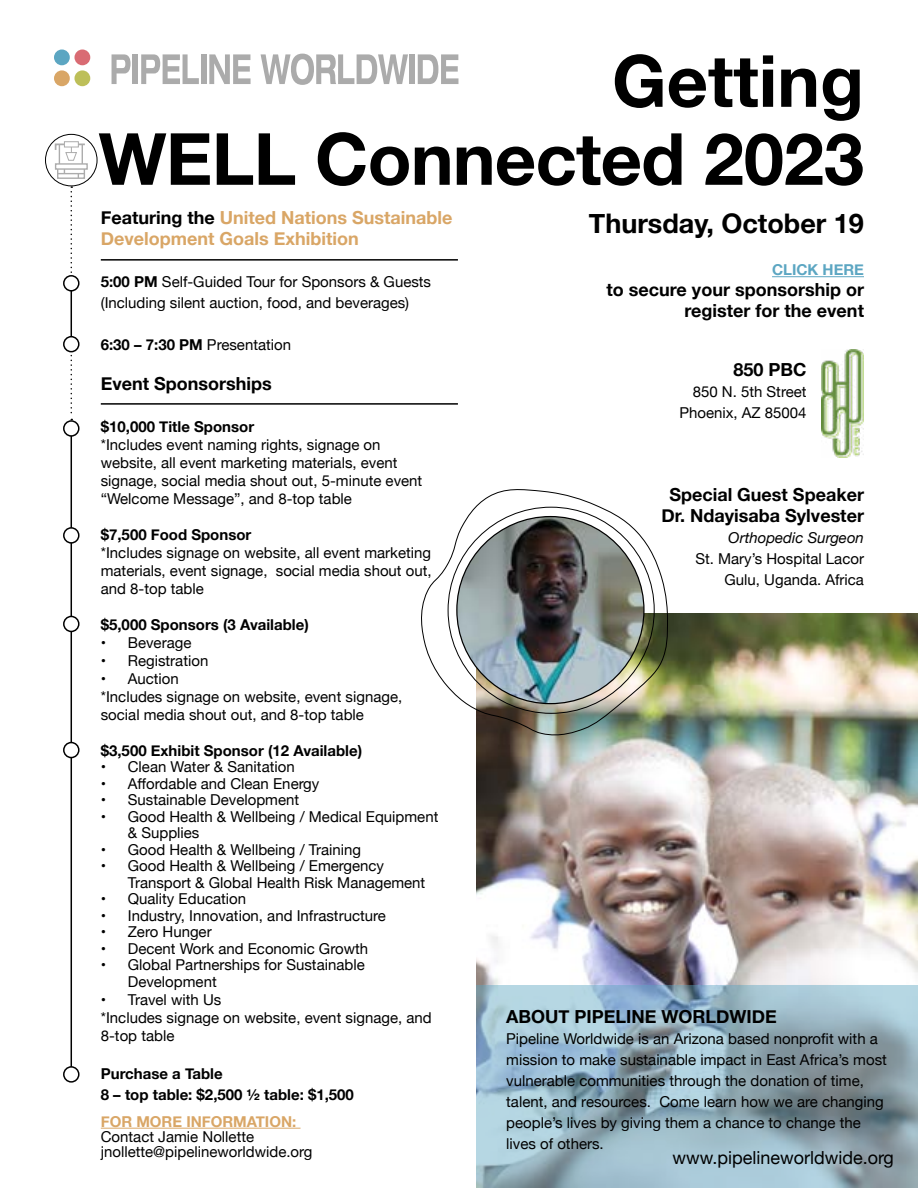
<style>
.page{position:relative;width:918px;height:1188px;background:#fff}
.page>*{position:absolute;margin:0;border:0;box-sizing:border-box;transform-origin:0 0}
.t1{font:700 72px/78px "Helvetica Neue";letter-spacing:-.01em;color:#000;text-align:right}
.t2{font:700 27px "Helvetica Neue";color:#000}
.t3{font:700 18px/21px "Helvetica Neue";color:#000;text-align:center}
.t4{font:700 18px/21px "Helvetica Neue";color:#d9a666}
.t5{font:18px "Helvetica Neue";color:#000}
.t6{font:15px/18px "Helvetica Neue";color:#000}
.t7{font:700 15px/21px "Helvetica Neue";color:#000}
.t8{font:700 15px "Helvetica Neue";color:#d9a666}
.t9{font:italic 15px "Helvetica Neue";color:#000}
.t10{font:700 15px "Helvetica Neue";color:#5ca6c2}
.s1{color:#000}
.s2{font-weight:700}
</style>
<div class="page">
<img style="left:476px;top:613px;width:442px;height:372px">
<div style="left:54px;top:49px;width:16px;height:16px;background:#5ca6c2;border-radius:50%"></div>
<div style="left:74px;top:49px;width:16px;height:16px;background:#d96b73;border-radius:50%"></div>
<div style="left:54px;top:70px;width:16px;height:16px;background:#d9a666;border-radius:50%"></div>
<div style="left:74px;top:70px;width:16px;height:16px;background:#bdbf59;border-radius:50%"></div>
<svg style="left:112px;top:54px;width:19px;height:30px"></svg>
<div style="left:133px;top:54px;width:5px;height:30px;background:#ababab"></div>
<svg style="left:141px;top:54px;width:58px;height:30px"></svg>
<div style="left:201px;top:54px;width:5px;height:30px;background:#ababab"></div>
<svg style="left:209px;top:54px;width:42px;height:30px"></svg>
<svg style="left:261px;top:54px;width:147px;height:31px"></svg>
<div style="left:409px;top:54px;width:5px;height:30px;background:#ababab"></div>
<svg style="left:418px;top:54px;width:40px;height:30px"></svg>
<svg style="left:54px;top:143px;width:35px;height:37px"></svg>
<div style="left:64px;top:142px;width:14px;height:5px;background:#fff"></div>
<div style="left:64px;top:141px;width:15px;height:6px;border:1px solid #acacac"></div>
<div style="left:45px;top:134px;width:53px;height:52px;border:1px solid #000;border-radius:50%"></div>
<hr style="left:71px;top:283px;width:1px;height:61px;background:#000">
<hr style="left:71px;top:423px;width:1px;height:647px;background:#000">
<svg style="left:71px;top:186px;width:1px;height:87px"></svg>
<svg style="left:71px;top:352px;width:1px;height:68px"></svg>
<div style="left:64px;top:276px;width:15px;height:15px;background:#fff;border-radius:50%"></div>
<div style="left:63px;top:275px;width:17px;height:17px;border:2px solid #000;border-radius:50%"></div>
<div style="left:64px;top:337px;width:15px;height:15px;background:#fff;border-radius:50%"></div>
<div style="left:63px;top:336px;width:17px;height:16px;border:2px solid #000;border-radius:50%"></div>
<div style="left:64px;top:421px;width:15px;height:15px;background:#fff;border-radius:50%"></div>
<div style="left:63px;top:420px;width:17px;height:17px;border:2px solid #000;border-radius:50%"></div>
<div style="left:64px;top:528px;width:15px;height:15px;background:#fff;border-radius:50%"></div>
<div style="left:63px;top:527px;width:17px;height:17px;border:2px solid #000;border-radius:50%"></div>
<div style="left:64px;top:616px;width:15px;height:15px;background:#fff;border-radius:50%"></div>
<div style="left:63px;top:616px;width:17px;height:16px;border:2px solid #000;border-radius:50%"></div>
<div style="left:64px;top:743px;width:15px;height:15px;background:#fff;border-radius:50%"></div>
<div style="left:63px;top:742px;width:17px;height:16px;border:2px solid #000;border-radius:50%"></div>
<div style="left:64px;top:1067px;width:15px;height:15px;background:#fff;border-radius:50%"></div>
<div style="left:63px;top:1066px;width:17px;height:17px;border:2px solid #000;border-radius:50%"></div>
<hr style="left:101px;top:259px;width:357px;height:2px;background:#000">
<hr style="left:101px;top:403px;width:357px;height:2px;background:#000">
<img style="left:421px;top:489px;width:247px;height:249px">
<img style="left:457px;top:517px;width:187px;height:187px;border-radius:94px">
<svg style="left:476px;top:985px;width:442px;height:203px;background:#96b2bf"></svg>
<hr style="left:101px;top:1128px;width:200px;height:1px;background:#d9a666">
<hr style="left:772px;top:276px;width:92px;height:1px;background:#5ca6c2">
<img style="left:822px;top:349px;width:42px;height:108px">
<h1 class="t1" style="left:99px;top:44px;width:767px">Getting<br>WELL Connected 2023</h1>
<p class="t4" style="left:101px;top:208px;width:353px"><span class="s1">Featuring the</span> United Nations Sustainable<br>Development Goals Exhibition</p>
<p class="t6" style="left:101px;top:272px;width:332px;line-height:21px"><span class="s2">5:00 PM</span> Self-Guided Tour for Sponsors &amp; Guests (Including silent auction, food, and beverages)</p>
<p class="t6" style="left:101px;top:337px;width:192px"><span class="s2">6:30 – 7:30 PM</span> Presentation</p>
<p class="t3" style="left:101px;top:373px;width:173px">Event Sponsorships</p>
<p class="t7" style="left:101px;top:416px;width:155px">$10,000 Title Sponsor</p>
<p class="t6" style="left:101px;top:436px;width:323px">*Includes event naming rights, signage on website, all event marketing materials, event signage, social media shout out, 5-minute event “Welcome Message”, and 8-top table</p>
<p class="t7" style="left:101px;top:524px;width:152px">$7,500 Food Sponsor</p>
<p class="t6" style="left:101px;top:544px;width:332px;text-align:justify">*Includes signage on website, all event marketing materials, event signage, social media shout out, and 8-top table</p>
<p class="t7" style="left:101px;top:614px;width:210px">$5,000 Sponsors (3 Available)</p>
<p class="t6" style="left:101px;top:634px;width:92px">• Beverage</p>
<p class="t6" style="left:101px;top:652px;width:109px">• Registration</p>
<p class="t6" style="left:101px;top:670px;width:303px">• Auction<br>*Includes signage on website, event signage, social media shout out, and 8-top table</p>
<p class="t7" style="left:101px;top:740px;width:263px">$3,500 Exhibit Sponsor (12 Available)</p>
<p class="t6" style="left:101px;top:759px;width:195px">• Clean Water &amp; Sanitation</p>
<p class="t6" style="left:101px;top:775px;width:220px">• Affordable and Clean Energy</p>
<p class="t6" style="left:101px;top:792px;width:200px">• Sustainable Development</p>
<p class="t6" style="left:128px;top:809px;width:312px;line-height:16.5px;text-indent:-27px">• Good Health &amp; Wellbeing / Medical Equipment &amp; Supplies</p>
<p class="t6" style="left:101px;top:841px;width:262px">• Good Health &amp; Wellbeing / Training</p>
<p class="t6" style="left:128px;top:859px;width:299px;line-height:16.5px;text-indent:-27px">• Good Health &amp; Wellbeing / Emergency<br>Transport &amp; Global Health Risk Management</p>
<p class="t6" style="left:101px;top:891px;width:147px">• Quality Education</p>
<p class="t6" style="left:101px;top:907px;width:287px">• Industry, Innovation, and Infrastructure</p>
<p class="t6" style="left:101px;top:924px;width:112px">• Zero Hunger</p>
<p class="t6" style="left:101px;top:940px;width:269px">• Decent Work and Economic Growth</p>
<p class="t6" style="left:128px;top:958px;width:238px;line-height:16.5px;text-indent:-27px">• Global Partnerships for Sustainable<br>Development</p>
<p class="t6" style="left:101px;top:991px;width:332px">• Travel with Us<br>*Includes signage on website, event signage, and<br>8-top table</p>
<p class="t7" style="left:101px;top:1063px;width:255px">Purchase a Table<br>8 – top table: $2,500 ½ table: $1,500</p>
<p class="t8" style="left:101px;top:1110px;width:197px">FOR MORE INFORMATION:</p>
<p class="t6" style="left:101px;top:1130px;width:213px;line-height:15px">Contact Jamie Nollette jnollette@pipelineworldwide.org</p>
<h2 class="t2" style="left:589px;top:202px;width:277px">Thursday, October 19</h2>
<p class="t10" style="left:772px;top:258px;width:93px">CLICK HERE</p>
<p class="t3" style="left:607px;top:280px;width:259px;text-align:right">to secure your sponsorship or register for the event</p>
<p class="t3" style="left:734px;top:360px;width:75px">850 PBC</p>
<p class="t6" style="left:679px;top:382px;width:129px;line-height:21px;text-align:right">850 N. 5th Street<br>Phoenix, AZ 85004</p>
<p class="t3" style="left:662px;top:484px;width:204px">Special Guest Speaker<br>Dr. Ndayisaba Sylvester</p>
<p class="t9" style="left:728px;top:527px;width:137px">Orthopedic Surgeon</p>
<p class="t6" style="left:695px;top:549px;width:170px;line-height:21px;text-align:right">St. Mary’s Hospital Lacor<br>Gulu, Uganda. Africa</p>
<p class="t3" style="left:506px;top:1006px;width:272px">ABOUT PIPELINE WORLDWIDE</p>
<p class="t6" style="left:506px;top:1029px;width:382px;line-height:21px">Pipeline Worldwide is an Arizona based nonprofit with a mission to make sustainable impact in East Africa’s most vulnerable communities through the donation of time, talent, and resources. Come learn how we are changing people’s lives by giving them a chance to change the lives of others.</p>
<p class="t5" style="left:673px;top:1144px;width:223px">www.pipelineworldwide.org</p>
</div>
